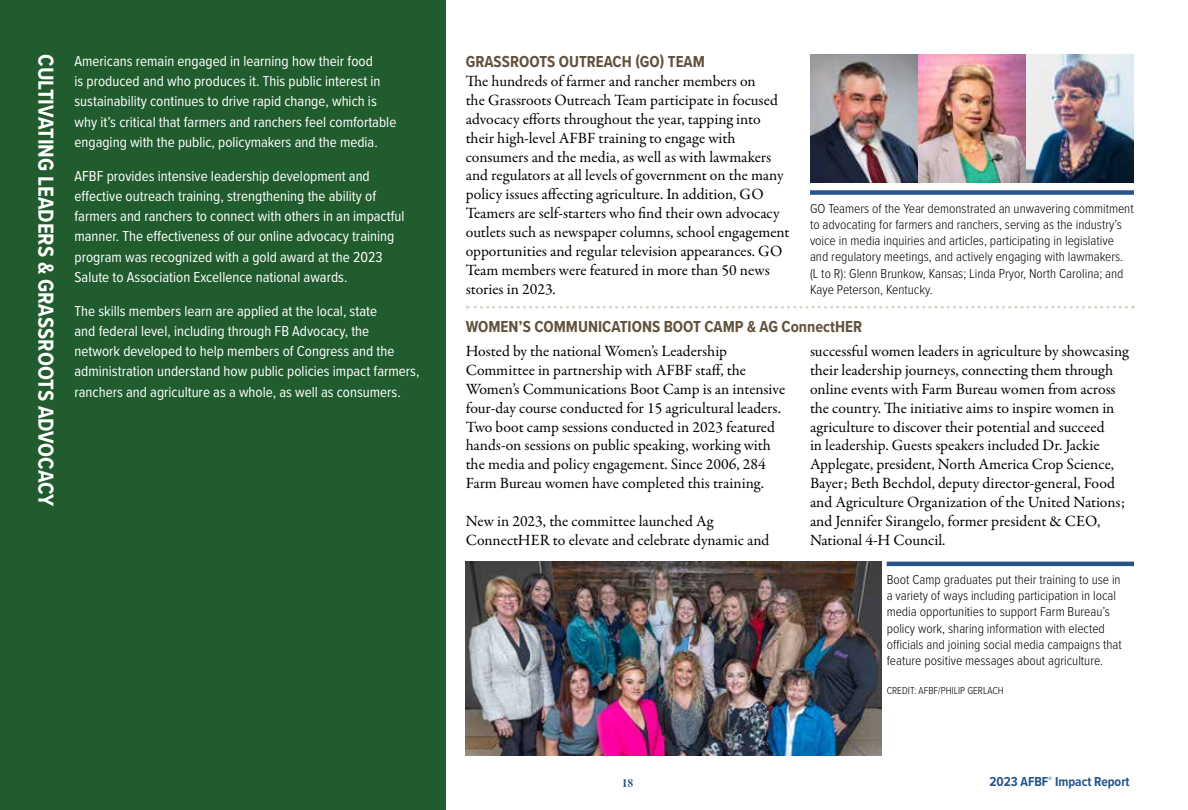
<style>
.page{position:relative;width:1188px;height:810px;background:#fff}
.page>*{position:absolute;margin:0;border:0;box-sizing:border-box;transform-origin:0 0}
.t1{font:700 22.5px "Proxima Nova Cond";color:#fff}
.t2{font:700 16.5px "Proxima Nova Cond";color:#64513d}
.t3{font:15.75px/18.9px "Garamond Premr Pro";color:#000}
.t4{font:15px/20.2px "Proxima Nova Cond";color:#fff}
.t5{font:300 13.5px/16.2px "Proxima Nova Cond";color:#000}
.t6{font:700 13.5px "Proxima Nova Cond";color:#26548b}
.t7{font:13.5px "Garamond Premr Pro Bd Disp";color:#26548b}
.t8{font:300 10.5px "Proxima Nova Cond";color:#000}
</style>
<div class="page">
<div style="left:0;top:0;width:446px;height:810px;background:#215c2e"></div>
<img style="left:466px;top:561px;width:415px;height:195px">
<div style="left:810px;top:190px;width:324px;height:5px;background:#26548b"></div>
<hr style="left:887px;top:562px;width:247px;height:4px;background:#26548b">
<img style="left:810px;top:54px;width:324px;height:129px">
<svg style="left:467px;top:306px;width:666px;height:3px"></svg>
<h1 class="t1" style="left:62px;top:54px;width:454px;rotate:90deg">CULTIVATING LEADERS &amp; GRASSROOTS ADVOCACY</h1>
<p class="t4" style="left:75px;top:50px;width:323px">Americans remain engaged in learning how their food<br>is produced and who produces it. This public interest in sustainability continues to drive rapid change, which is why it’s critical that farmers and ranchers feel comfortable engaging with the public, policymakers and the media.</p>
<p class="t4" style="left:75px;top:165px;width:331px">AFBF provides intensive leadership development and effective outreach training, strengthening the ability of farmers and ranchers to connect with others in an impactful manner. The effectiveness of our online advocacy training program was recognized with a gold award at the 2023<br>Salute to Association Excellence national awards.</p>
<p class="t4" style="left:75px;top:300px;width:346px">The skills members learn are applied at the local, state<br>and federal level, including through FB Advocacy, the<br>network developed to help members of Congress and the administration understand how public policies impact farmers, ranchers and agriculture as a whole, as well as consumers.</p>
<p class="t2" style="left:466px;top:49px;width:241px">GRASSROOTS OUTREACH (GO) TEAM</p>
<p class="t3" style="left:466px;top:72px;width:325px">The hundreds of farmer and rancher members on<br>the Grassroots Outreach Team participate in focused advocacy efforts throughout the year, tapping into their high-level AFBF training to engage with consumers and the media, as well as with lawmakers and regulators at all levels of government on the many policy issues affecting agriculture. In addition, GO Teamers are self-starters who find their own advocacy outlets such as newspaper columns, school engagement opportunities and regular television appearances. GO Team members were featured in more than 50 news stories in 2023.</p>
<p class="t5" style="left:810px;top:199px;width:325px">GO Teamers of the Year demonstrated an unwavering commitment to advocating for farmers and ranchers, serving as the industry’s voice in media inquiries and articles, participating in legislative and regulatory meetings, and actively engaging with lawmakers. (L to R): Glenn Brunkow, Kansas; Linda Pryor, North Carolina; and Kaye Peterson, Kentucky.</p>
<p class="t2" style="left:466px;top:314px;width:398px">WOMEN’S COMMUNICATIONS BOOT CAMP &amp; AG ConnectHER</p>
<p class="t3" style="left:466px;top:342px;width:321px">Hosted by the national Women’s Leadership Committee in partnership with AFBF staff, the Women’s Communications Boot Camp is an intensive four-day course conducted for 15 agricultural leaders.<br>Two boot camp sessions conducted in 2023 featured hands-on sessions on public speaking, working with the media and policy engagement. Since 2006, 284<br>Farm Bureau women have completed this training.</p>
<p class="t3" style="left:466px;top:512px;width:305px">New in 2023, the committee launched Ag<br>ConnectHER to elevate and celebrate dynamic and</p>
<p class="t3" style="left:810px;top:342px;width:320px">successful women leaders in agriculture by showcasing their leadership journeys, connecting them through online events with Farm Bureau women from across the country. The initiative aims to inspire women in agriculture to discover their potential and succeed<br>in leadership. Guests speakers included Dr. Jackie Applegate, president, North America Crop Science, Bayer; Beth Bechdol, deputy director-general, Food and Agriculture Organization of the United Nations; and Jennifer Sirangelo, former president &amp; CEO, National 4-H Council.</p>
<p class="t5" style="left:887px;top:571px;width:237px">Boot Camp graduates put their training to use in a variety of ways including participation in local media opportunities to support Farm Bureau’s policy work, sharing information with elected officials and joining social media campaigns that feature positive messages about agriculture.</p>
<p class="t8" style="left:887px;top:683px;width:119px">CREDIT: AFBF/PHILIP GERLACH</p>
<p class="t7" style="left:622px;top:776px;width:13px">18</p>
<p class="t6" style="left:989px;top:772px;width:142px">2023 AFBF<sup>®</sup> Impact Report</p>
</div>
